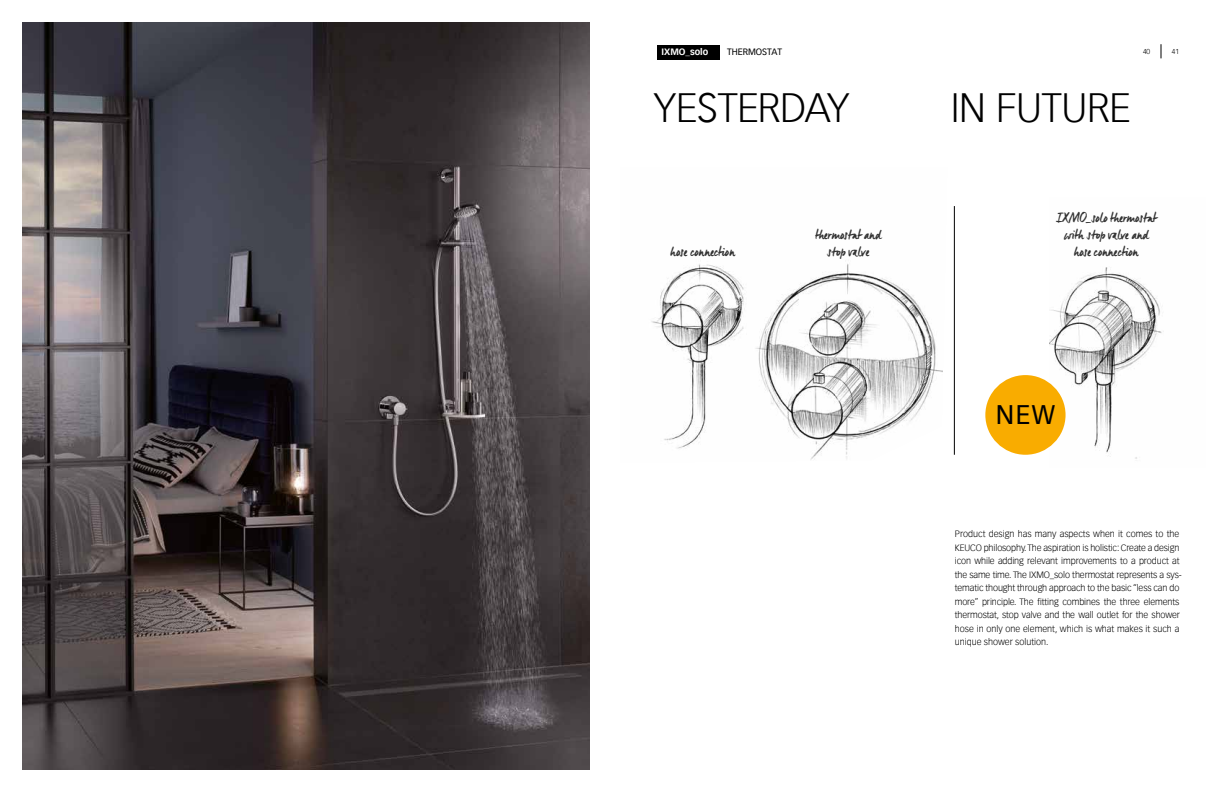
<style>
.page{position:relative;width:1224px;height:792px;background:#fff}
.page>*{position:absolute;margin:0;border:0;box-sizing:border-box;transform-origin:0 0}
.t1{font:300 40px "Vectora Com";letter-spacing:-.015em;color:#000}
.t2{font:26.2px "Vectora Com";color:#000}
.t3{font:13.9px/16.7px "Manus";color:#333;text-align:center}
.t4{font:300 9px/13.5px "Vectora Com";letter-spacing:-.01em;color:#000}
.t5{font:9px "Vectora Com";color:#000}
.t6{font:700 9px "Vectora Com";color:#fff}
.t7{font:300 7px "Vectora Com";color:#000}
</style>
<div class="page">
<img style="left:23px;top:23px;width:566px;height:746px">
<img style="left:651px;top:263px;width:292px;height:197px">
<img style="left:1050px;top:267px;width:114px;height:192px">
<div style="left:985px;top:375px;width:81px;height:80px;background:#f9ac00;border-radius:50%"></div>
<hr style="left:954px;top:206px;width:1px;height:249px;background:#000">
<div style="left:657px;top:45px;width:62px;height:14px;background:#000"></div>
<svg style="left:1161px;top:44px;width:1px;height:14px"></svg>
<p class="t6" style="left:662px;top:47px;width:48px">IXMO_solo</p>
<p class="t5" style="left:727px;top:47px;width:57px">THERMOSTAT</p>
<p class="t7" style="left:1143px;top:47px;width:9px">40</p>
<p class="t7" style="left:1172px;top:47px;width:9px">41</p>
<h1 class="t1" style="left:654px;top:83px;width:198px">YESTERDAY</h1>
<h1 class="t1" style="left:951px;top:83px;width:182px">IN FUTURE</h1>
<h3 class="t3" style="left:671px;top:242px;width:66px">hose connection</h3>
<h3 class="t3" style="left:815px;top:226px;width:68px">thermostat and stop valve</h3>
<h3 class="t3" style="left:1056px;top:209px;width:102px">IXMO_solo thermostat with stop valve and hose connection</h3>
<h2 class="t2" style="left:996px;top:399px;width:61px">NEW</h2>
<p class="t4" style="left:955px;top:527px;width:229px">Product design has many aspects when it comes to the KEUCO philosophy. The aspiration is holistic: Create a design icon while adding relevant improvements to a product at the same time. The IXMO_solo thermostat represents a sys&shy;tematic thought through approach to the basic “less can do more” principle. The fitting combines the three elements thermostat, stop valve and the wall outlet for the shower hose in only one element, which is what makes it such a unique shower solution.</p>
</div>
